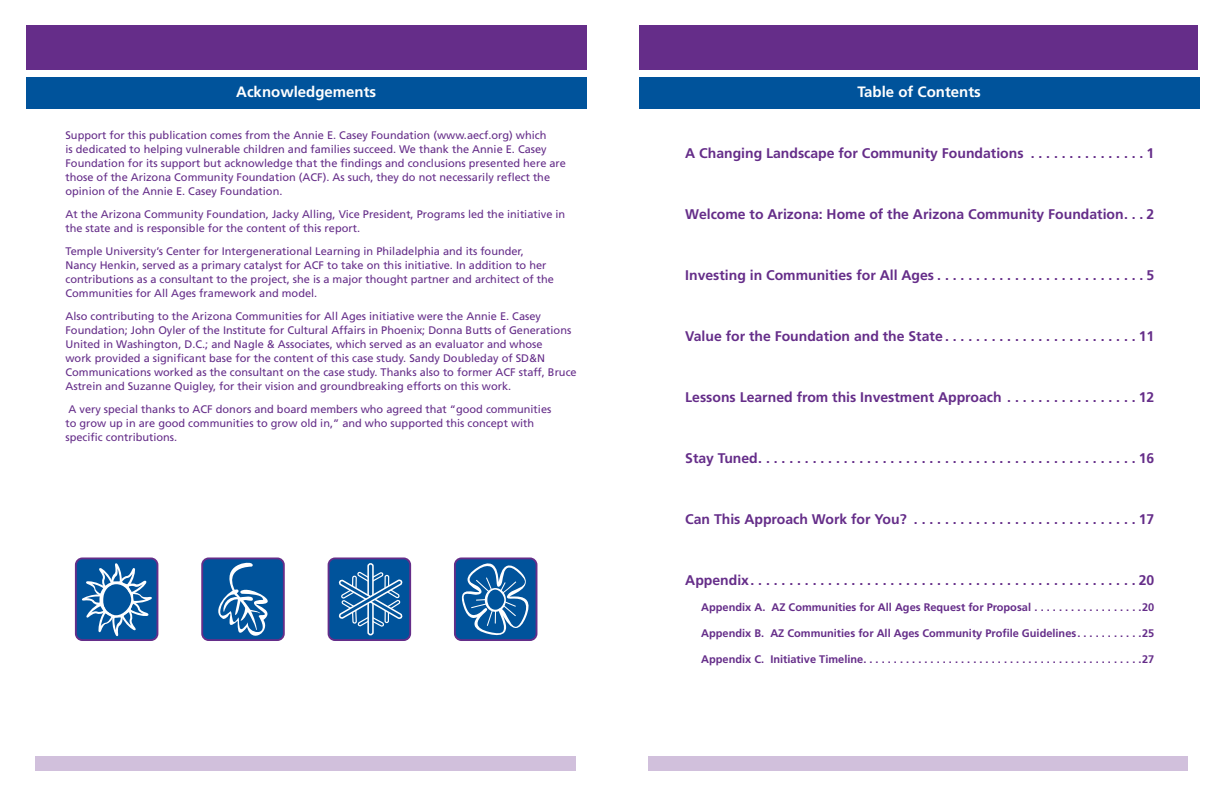
<style>
.page{position:relative;width:1224px;height:792px;background:#fff}
.page>*{position:absolute;margin:0;border:0;box-sizing:border-box;transform-origin:0 0}
.t1{font:700 15px "Frutiger";color:#fff}
.t2{font:700 14px "Frutiger";color:#652d89}
.t3{font:11px/14px "Frutiger";color:#652d89}
.t4{font:700 11px "Frutiger";color:#652d89}
</style>
<div class="page">
<div style="left:26px;top:25px;width:560px;height:45px;background:#652d89"></div>
<div style="left:36px;top:756px;width:540px;height:15px;background:#d1c0dc"></div>
<div style="left:639px;top:25px;width:559px;height:45px;background:#652d89"></div>
<div style="left:648px;top:756px;width:540px;height:15px;background:#d1c0dc"></div>
<div style="left:639px;top:77px;width:560px;height:31px;background:#00539b"></div>
<div style="left:76px;top:558px;width:81px;height:82px;background:#00539b;border-radius:6px"></div>
<div style="left:75px;top:558px;width:83px;height:83px;border:2px solid #652d89;border-radius:6px"></div>
<svg style="left:82px;top:563px;width:70px;height:73px"></svg>
<div style="left:202px;top:558px;width:82px;height:82px;background:#00539b;border-radius:6px"></div>
<div style="left:201px;top:557px;width:84px;height:84px;border:2px solid #652d89;border-radius:6px"></div>
<svg style="left:208px;top:561px;width:77px;height:80px"></svg>
<div style="left:329px;top:558px;width:81px;height:82px;background:#00539b;border-radius:6px"></div>
<div style="left:328px;top:557px;width:83px;height:84px;border:2px solid #652d89;border-radius:6px"></div>
<div style="left:367px;top:563px;width:7px;height:72px;border:2px solid #fff;border-radius:2px"></div>
<svg style="left:338px;top:571px;width:66px;height:70px"></svg>
<div style="left:455px;top:558px;width:82px;height:82px;background:#00539b;border-radius:6px"></div>
<div style="left:454px;top:557px;width:83px;height:84px;border:2px solid #652d89;border-radius:6px"></div>
<svg style="left:461px;top:563px;width:68px;height:73px"></svg>
<div style="left:26px;top:77px;width:561px;height:31px;background:#00539b"></div>
<h1 class="t1" style="left:236px;top:83px;width:142px">Acknowledgements</h1>
<p class="t3" style="left:65px;top:128px;width:502px">Support for this publication comes from the Annie E. Casey Foundation (www.aecf.org) which<br>is dedicated to helping vulnerable children and families succeed. We thank the Annie E. Casey Foundation for its support but acknowledge that the findings and conclusions presented here are those of the Arizona Community Foundation (ACF). As such, they do not necessarily reflect the opinion of the Annie E. Casey Foundation.</p>
<p class="t3" style="left:65px;top:207px;width:501px">At the Arizona Community Foundation, Jacky Alling, Vice President, Programs led the initiative in the state and is responsible for the content of this report.</p>
<p class="t3" style="left:65px;top:244px;width:490px">Temple University’s Center for Intergenerational Learning in Philadelphia and its founder, Nancy Henkin, served as a primary catalyst for ACF to take on this initiative. In addition to her contributions as a consultant to the project, she is a major thought partner and architect of the Communities for All Ages framework and model.</p>
<p class="t3" style="left:65px;top:309px;width:513px">Also contributing to the Arizona Communities for All Ages initiative were the Annie E. Casey Foundation; John Oyler of the Institute for Cultural Affairs in Phoenix; Donna Butts of Generations United in Washington, D.C.; and Nagle &amp; Associates, which served as an evaluator and whose<br>work provided a significant base for the content of this case study. Sandy Doubleday of SD&amp;N Communications worked as the consultant on the case study. Thanks also to former ACF staff, Bruce Astrein and Suzanne Quigley, for their vision and groundbreaking efforts on this work.</p>
<p class="t3" style="left:65px;top:402px;width:487px">A very special thanks to ACF donors and board members who agreed that “good communities to grow up in are good communities to grow old in,” and who supported this concept with specific contributions.</p>
<h1 class="t1" style="left:858px;top:83px;width:125px">Table of Contents</h1>
<p class="t2" style="left:685px;top:145px;width:471px">A Changing Landscape for Community Foundations . . . . . . . . . . . . . . 1</p>
<p class="t2" style="left:685px;top:206px;width:471px">Welcome to Arizona: Home of the Arizona Community Foundation . . 2</p>
<p class="t2" style="left:685px;top:267px;width:471px">Investing in Communities for All Ages . . . . . . . . . . . . . . . . . . . . . . . . . . 5</p>
<p class="t2" style="left:685px;top:328px;width:471px">Value for the Foundation and the State . . . . . . . . . . . . . . . . . . . . . . . . 11</p>
<p class="t2" style="left:685px;top:389px;width:471px">Lessons Learned from this Investment Approach . . . . . . . . . . . . . . . . 12</p>
<p class="t2" style="left:685px;top:450px;width:471px">Stay Tuned . . . . . . . . . . . . . . . . . . . . . . . . . . . . . . . . . . . . . . . . . . . . . . . . 16</p>
<p class="t2" style="left:685px;top:511px;width:471px">Can This Approach Work for You? ............................ 17</p>
<p class="t2" style="left:685px;top:572px;width:471px">Appendix . . . . . . . . . . . . . . . . . . . . . . . . . . . . . . . . . . . . . . . . . . . . . . . . . 20</p>
<p class="t4" style="left:701px;top:601px;width:455px">Appendix A. AZ Communities for All Ages Request for Proposal . . . . . . . . . . . . . . . . . 20</p>
<p class="t4" style="left:701px;top:627px;width:455px">Appendix B. AZ Communities for All Ages Community Profile Guidelines . . . . . . . . . . 25</p>
<p class="t4" style="left:701px;top:653px;width:455px">Appendix C. Initiative Timeline . . . . . . . . . . . . . . . . . . . . . . . . . . . . . . . . . . . . . . . . . . . . . 27</p>
</div>
